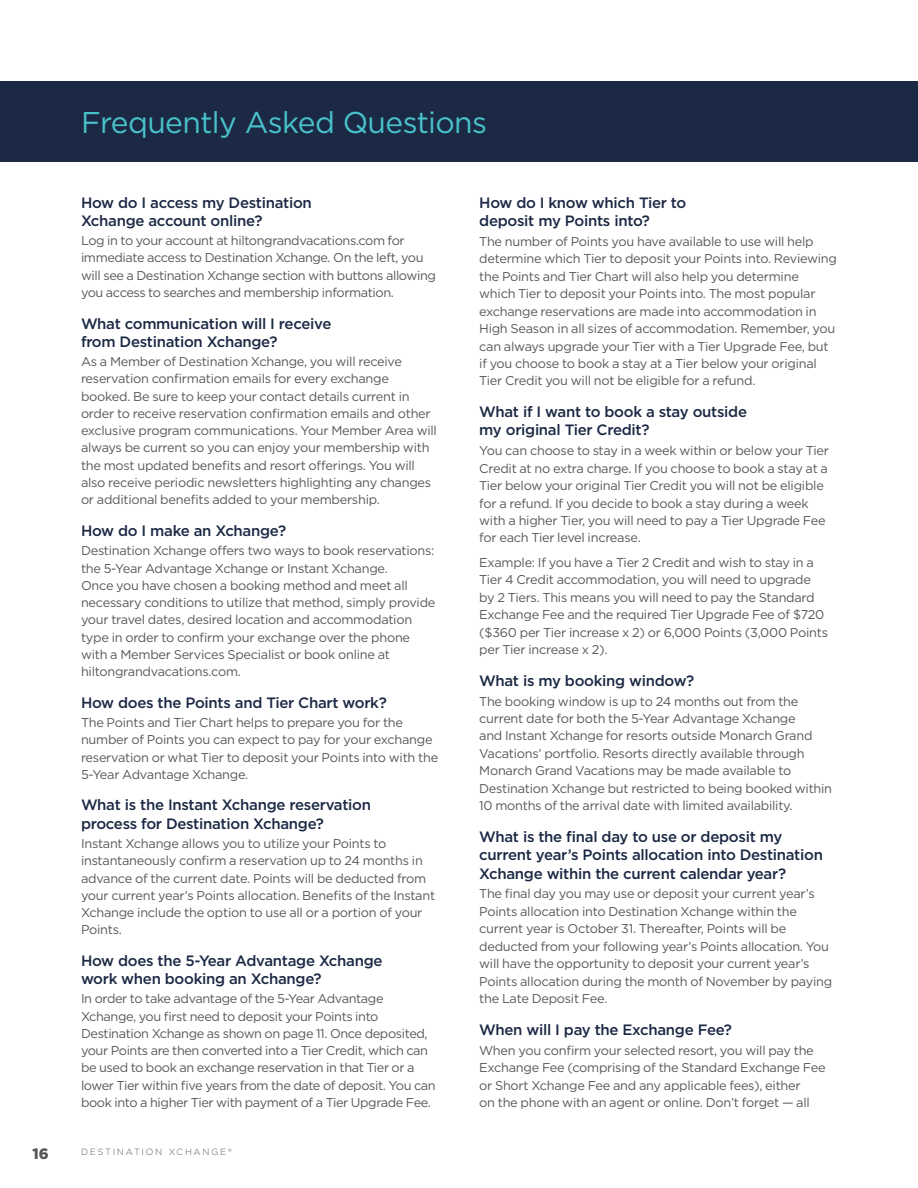
<style>
.page{position:relative;width:918px;height:1188px;background:#fff}
.page>*{position:absolute;margin:0;border:0;box-sizing:border-box;transform-origin:0 0}
.t1{font:30px "Gotham";letter-spacing:-.02em;color:#48c2cb}
.t2{font:500 15px/18.3px "Gotham";letter-spacing:-.02em;color:#1c2944}
.t3{font:900 15px "Gotham";color:#57585a}
.t4{font:12.75px/17.5px "Gotham";letter-spacing:-.02em;color:#57585a}
.t5{font:300 9px "Gotham";letter-spacing:.2em;color:#57585a}
</style>
<div class="page">
<div style="left:0;top:81px;width:918px;height:81px;background:#1c2944"></div>
<p class="t3" style="left:32px;top:1144px;width:18px">16</p>
<h1 class="t1" style="left:81px;top:104px;width:408px">Frequently Asked Questions</h1>
<p class="t2" style="left:81px;top:193px;width:232px">How do I access my Destination<br>Xchange account online?</p>
<p class="t4" style="left:81px;top:232px;width:357px">Log in to your account at hiltongrandvacations.com for immediate access to Destination Xchange. On the left, you will see a Destination Xchange section with buttons allowing you access to searches and membership information.</p>
<p class="t2" style="left:81px;top:314px;width:252px">What communication will I receive from Destination Xchange?</p>
<p class="t4" style="left:81px;top:353px;width:357px">As a Member of Destination Xchange, you will receive reservation confirmation emails for every exchange booked. Be sure to keep your contact details current in order to receive reservation confirmation emails and other exclusive program communications. Your Member Area will always be current so you can enjoy your membership with the most updated benefits and resort offerings. You will also receive periodic newsletters highlighting any changes or additional benefits added to your membership.</p>
<p class="t2" style="left:81px;top:521px;width:207px">How do I make an Xchange?</p>
<p class="t4" style="left:81px;top:542px;width:356px">Destination Xchange offers two ways to book reservations: the 5-Year Advantage Xchange or Instant Xchange.<br>Once you have chosen a booking method and meet all necessary conditions to utilize that method, simply provide your travel dates, desired location and accommodation type in order to confirm your exchange over the phone with a Member Services Specialist or book online at hiltongrandvacations.com.</p>
<p class="t2" style="left:81px;top:693px;width:307px">How does the Points and Tier Chart work?</p>
<p class="t4" style="left:81px;top:714px;width:359px">The Points and Tier Chart helps to prepare you for the number of Points you can expect to pay for your exchange reservation or what Tier to deposit your Points into with the 5-Year Advantage Xchange.</p>
<p class="t2" style="left:81px;top:796px;width:292px">What is the Instant Xchange reservation process for Destination Xchange?</p>
<p class="t4" style="left:81px;top:835px;width:356px">Instant Xchange allows you to utilize your Points to instantaneously confirm a reservation up to 24 months in advance of the current date. Points will be deducted from your current year’s Points allocation. Benefits of the Instant Xchange include the option to use all or a portion of your Points.</p>
<p class="t2" style="left:81px;top:951px;width:303px">How does the 5-Year Advantage Xchange work when booking an Xchange?</p>
<p class="t4" style="left:81px;top:990px;width:356px">In order to take advantage of the 5-Year Advantage Xchange, you first need to deposit your Points into Destination Xchange as shown on page 11. Once deposited, your Points are then converted into a Tier Credit, which can be used to book an exchange reservation in that Tier or a lower Tier within five years from the date of deposit. You can book into a higher Tier with payment of a Tier Upgrade Fee.</p>
<p class="t5" style="left:81px;top:1146px;width:152px">DESTINATION XCHANGE®</p>
<p class="t2" style="left:479px;top:193px;width:209px">How do I know which Tier to deposit my Points into?</p>
<p class="t4" style="left:479px;top:232px;width:359px">The number of Points you have available to use will help determine which Tier to deposit your Points into. Reviewing the Points and Tier Chart will also help you determine which Tier to deposit your Points into. The most popular exchange reservations are made into accommodation in High Season in all sizes of accommodation. Remember, you can always upgrade your Tier with a Tier Upgrade Fee, but if you choose to book a stay at a Tier below your original Tier Credit you will not be eligible for a refund.</p>
<p class="t2" style="left:479px;top:403px;width:269px">What if I want to book a stay outside my original Tier Credit?</p>
<p class="t4" style="left:479px;top:442px;width:351px">You can choose to stay in a week within or below your Tier Credit at no extra charge. If you choose to book a stay at a Tier below your original Tier Credit you will not be eligible for a refund. If you decide to book a stay during a week with a higher Tier, you will need to pay a Tier Upgrade Fee for each Tier level increase.</p>
<p class="t4" style="left:479px;top:553px;width:350px">Example: If you have a Tier 2 Credit and wish to stay in a Tier 4 Credit accommodation, you will need to upgrade by 2 Tiers. This means you will need to pay the Standard Exchange Fee and the required Tier Upgrade Fee of $720 ($360 per Tier increase x 2) or 6,000 Points (3,000 Points per Tier increase x 2).</p>
<p class="t2" style="left:479px;top:671px;width:217px">What is my booking window?</p>
<p class="t4" style="left:479px;top:692px;width:354px">The booking window is up to 24 months out from the current date for both the 5-Year Advantage Xchange<br>and Instant Xchange for resorts outside Monarch Grand Vacations’ portfolio. Resorts directly available through Monarch Grand Vacations may be made available to Destination Xchange but restricted to being booked within 10 months of the arrival date with limited availability.</p>
<p class="t2" style="left:479px;top:828px;width:345px">What is the final day to use or deposit my current year’s Points allocation into Destination<br>Xchange within the current calendar year?</p>
<p class="t4" style="left:479px;top:885px;width:355px">The final day you may use or deposit your current year’s Points allocation into Destination Xchange within the current year is October 31. Thereafter, Points will be deducted from your following year’s Points allocation. You will have the opportunity to deposit your current year’s Points allocation during the month of November by paying the Late Deposit Fee.</p>
<p class="t2" style="left:479px;top:1020px;width:254px">When will I pay the Exchange Fee?</p>
<p class="t4" style="left:479px;top:1041px;width:348px">When you confirm your selected resort, you will pay the Exchange Fee (comprising of the Standard Exchange Fee or Short Xchange Fee and any applicable fees), either<br>on the phone with an agent or online. Don’t forget — all</p>
</div>
